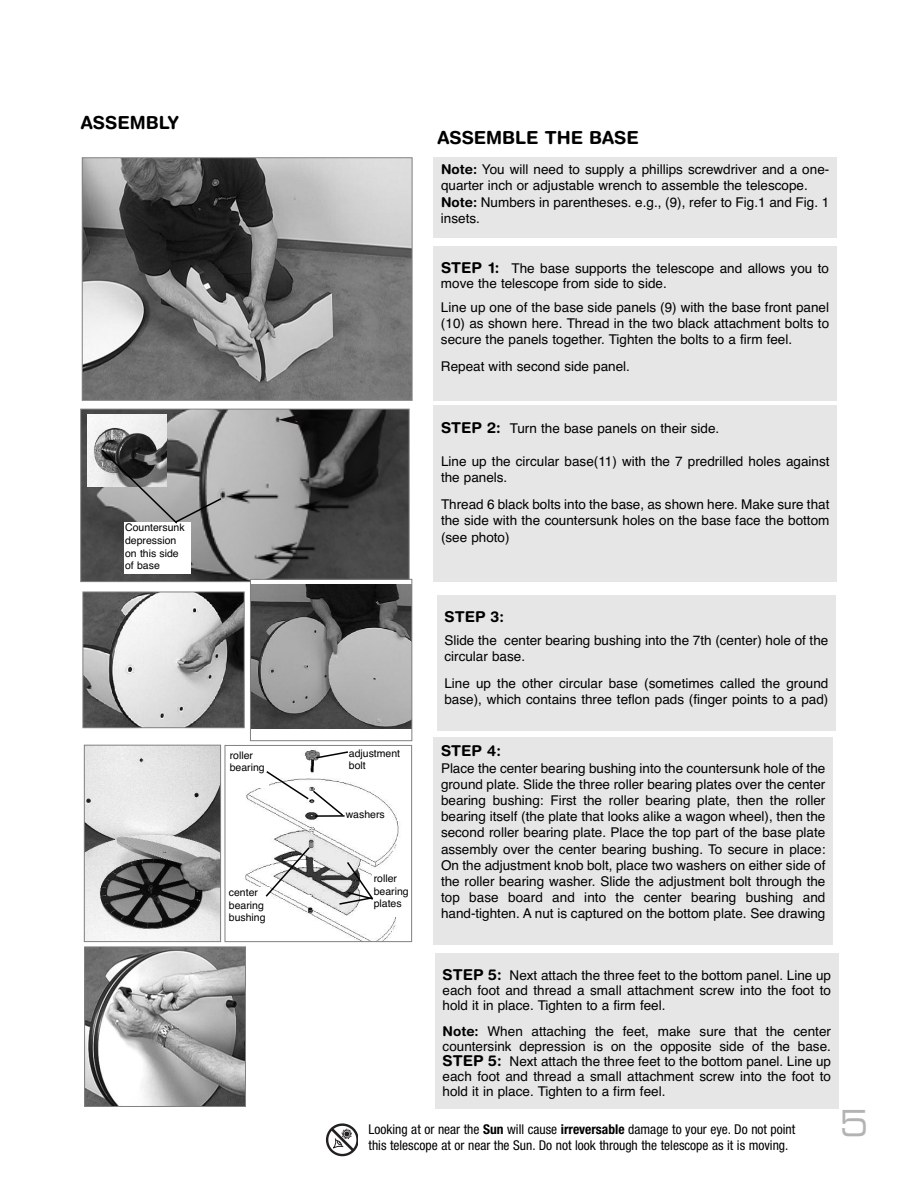
<style>
.page{position:relative;width:918px;height:1188px;background:#fff}
.page>*{position:absolute;margin:0;border:0;box-sizing:border-box;transform-origin:0 0}
.t1{font:36px "Eurostile Extended Two";color:#b3b3b3;scale:.8 1}
.t2{font:700 18px "Helvetica Rounded";color:#000}
.t3{font:700 15px "Helvetica Rounded";color:#000}
.t4{font:13.5px/16.2px "Helvetica CE";color:#000}
.t5{font:condensed 13.5px/16.2px "Helvetica Neue";color:#000}
.t6{font:10.5px/12.6px "Helvetica CE";color:#000}
.s1{font-family:"Helvetica Rounded";font-weight:700}
.s2{font-family:"Helvetica Rounded";font-weight:700;font-size:15px}
.s3{font-weight:700}
</style>
<div class="page">
<div style="left:434px;top:246px;width:403px;height:155px;background:#e6e6e6"></div>
<div style="left:434px;top:405px;width:403px;height:177px;background:#e6e6e6"></div>
<div style="left:437px;top:595px;width:399px;height:135px;background:#e6e6e6"></div>
<div style="left:435px;top:953px;width:403px;height:155px;background:#e6e6e6"></div>
<div style="left:434px;top:737px;width:399px;height:208px;background:#e6e6e6"></div>
<img style="left:84px;top:159px;width:327px;height:240px">
<div style="left:82px;top:157px;width:331px;height:244px;border:1px solid #808080"></div>
<img style="left:82px;top:411px;width:326px;height:169px">
<img style="left:279px;top:414px;width:69px;height:12px">
<div style="left:80px;top:409px;width:330px;height:173px;border:1px solid #808080"></div>
<img style="left:84px;top:594px;width:159px;height:132px">
<div style="left:82px;top:592px;width:163px;height:136px;border:1px solid #808080"></div>
<div style="left:251px;top:580px;width:160px;height:160px;background:#fff"></div>
<img style="left:252px;top:585px;width:158px;height:144px">
<div style="left:250px;top:579px;width:162px;height:162px;border:1px solid #808080"></div>
<img style="left:86px;top:747px;width:133px;height:193px">
<div style="left:84px;top:745px;width:137px;height:197px;border:1px solid #808080"></div>
<div style="left:434px;top:157px;width:403px;height:81px;background:#e6e6e6"></div>
<svg style="left:326px;top:1123px;width:32px;height:34px"></svg>
<div style="left:124px;top:522px;width:67px;height:52px;background:#fff"></div>
<img style="left:88px;top:415px;width:79px;height:72px">
<svg style="left:100px;top:448px;width:123px;height:77px"></svg>
<img style="left:245px;top:749px;width:154px;height:191px">
<div style="left:225px;top:745px;width:187px;height:197px;border:1px solid #808080"></div>
<div style="left:347px;top:748px;width:64px;height:29px;background:#fff"></div>
<div style="left:227px;top:887px;width:43px;height:39px;background:#fff"></div>
<div style="left:344px;top:808px;width:43px;height:17px;background:#fff"></div>
<div style="left:228px;top:749px;width:41px;height:39px;background:#fff"></div>
<div style="left:372px;top:873px;width:39px;height:43px;background:#fff"></div>
<svg style="left:265px;top:770px;width:80px;height:47px"></svg>
<svg style="left:315px;top:750px;width:33px;height:10px"></svg>
<svg style="left:264px;top:846px;width:47px;height:52px"></svg>
<svg style="left:338px;top:860px;width:37px;height:46px"></svg>
<hr style="left:315px;top:815px;width:30px;height:2px;background:#000">
<img style="left:86px;top:949px;width:158px;height:156px">
<div style="left:84px;top:947px;width:162px;height:160px;border:1px solid #808080"></div>
<h2 class="t2" style="left:81px;top:116px;width:99px">ASSEMBLY</h2>
<p class="t6" style="left:125px;top:521px;width:61px">Countersunk depression on this side of base</p>
<p class="t6" style="left:230px;top:749px;width:36px">roller bearing</p>
<p class="t6" style="left:229px;top:886px;width:38px">center bearing bushing</p>
<h2 class="t2" style="left:437px;top:131px;width:203px">ASSEMBLE THE BASE</h2>
<p class="t4" style="left:441px;top:161px;width:390px"><span class="s1">Note:</span> You will need to supply a phillips screwdriver and a one&shy;quarter inch or adjustable wrench to assemble the telescope.<br><span class="s1">Note:</span> Numbers in parentheses. e.g., (9), refer to Fig.1 and Fig. 1 insets.</p>
<p class="t4" style="left:441px;top:261px;width:390px;line-height:15px"><span class="s2">STEP 1:</span> The base supports the telescope and allows you to move the telescope from side to side.</p>
<p class="t4" style="left:441px;top:299px;width:390px;text-align:justify">Line up one of the base side panels (9) with the base front panel (10) as shown here. Thread in the two black attachment bolts to secure the panels together. Tighten the bolts to a firm feel.</p>
<p class="t4" style="left:441px;top:359px;width:191px">Repeat with second side panel.</p>
<p class="t4" style="left:441px;top:420px;width:280px"><span class="s2">STEP 2:</span> Turn the base panels on their side.</p>
<p class="t4" style="left:441px;top:453px;width:390px">Line up the circular base(11) with the 7 predrilled holes against the panels.</p>
<p class="t4" style="left:441px;top:496px;width:390px;text-align:justify">Thread 6 black bolts into the base, as shown here. Make sure that the side with the countersunk holes on the base face the bottom (see photo)</p>
<p class="t6" style="left:349px;top:747px;width:53px">adjustment bolt</p>
<p class="t6" style="left:346px;top:808px;width:41px">washers</p>
<p class="t6" style="left:374px;top:872px;width:36px">roller bearing plates</p>
<p class="t3" style="left:444px;top:611px;width:61px">STEP 3:</p>
<p class="t4" style="left:444px;top:632px;width:385px">Slide the center bearing bushing into the 7th (center) hole of the circular base.</p>
<p class="t4" style="left:444px;top:675px;width:385px">Line up the other circular base (sometimes called the ground base), which contains three teflon pads (finger points to a pad)</p>
<p class="t3" style="left:441px;top:745px;width:61px">STEP 4:</p>
<p class="t4" style="left:441px;top:760px;width:386px;text-align:justify">Place the center bearing bushing into the countersunk hole of the ground plate. Slide the three roller bearing plates over the center bearing bushing: First the roller bearing plate, then the roller bearing itself (the plate that looks alike a wagon wheel), then the second roller bearing plate. Place the top part of the base plate assembly over the center bearing bushing. To secure in place:<br>On the adjustment knob bolt, place two washers on either side of the roller bearing washer. Slide the adjustment bolt through the top base board and into the center bearing bushing and hand-tighten. A nut is captured on the bottom plate. See drawing</p>
<p class="t4" style="left:443px;top:968px;width:390px;line-height:15px;text-align:justify"><span class="s2">STEP 5:</span> Next attach the three feet to the bottom panel. Line up each foot and thread a small attachment screw into the foot to hold it in place. Tighten to a firm feel.</p>
<p class="t4" style="left:443px;top:1024px;width:390px;line-height:15px;text-align:justify"><span class="s1">Note:</span> When attaching the feet, make sure that the center countersink depression is on the opposite side of the base.<br><span class="s2">STEP 5:</span> Next attach the three feet to the bottom panel. Line up each foot and thread a small attachment screw into the foot to hold it in place. Tighten to a firm feel.</p>
<p class="t5" style="left:369px;top:1122px;width:428px">Looking at or near the <span class="s3">Sun</span> will cause <span class="s3">irreversable</span> damage to your eye. Do not point this telescope at or near the Sun. Do not look through the telescope as it is moving.</p>
<h1 class="t1" style="left:840px;top:1110px;width:36px">5</h1>
</div>
